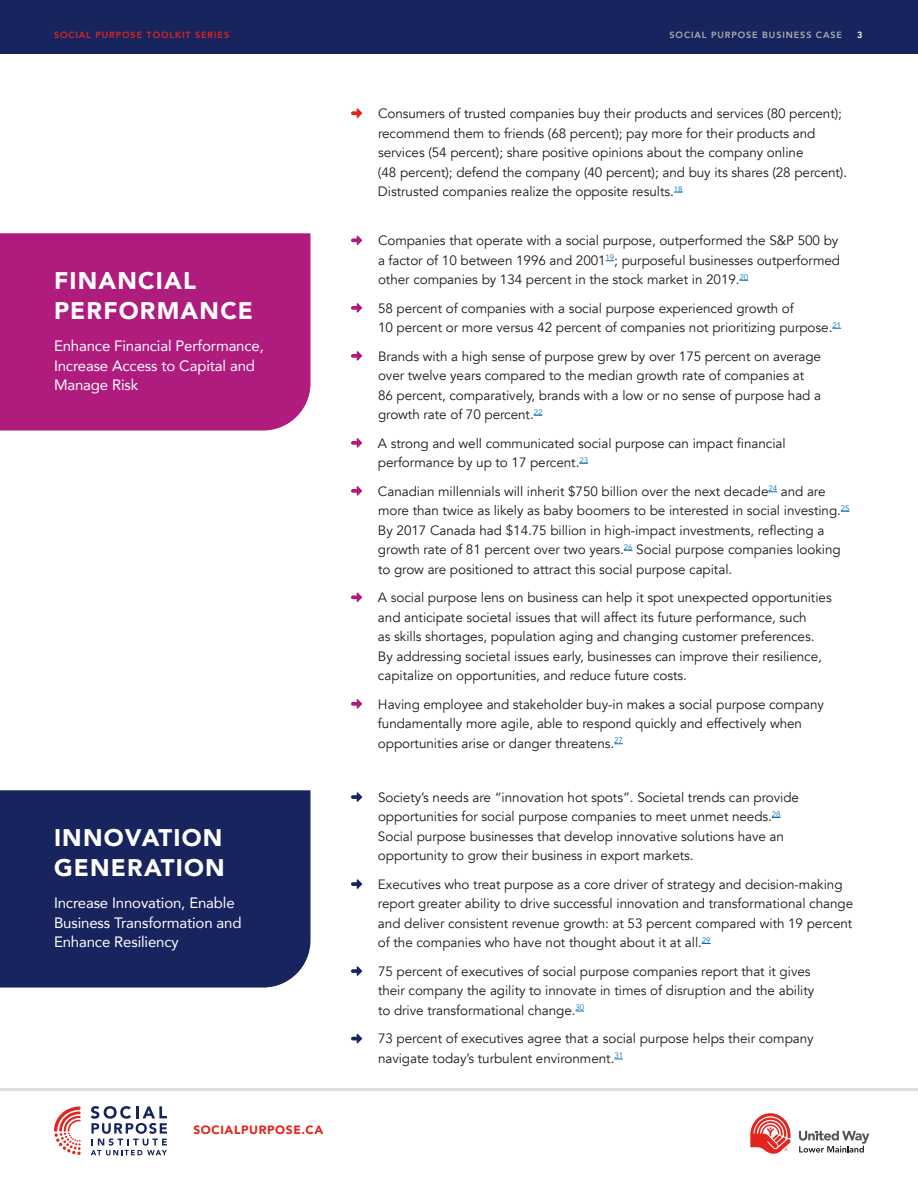
<style>
.page{position:relative;width:918px;height:1188px;background:#fff}
.page>*{position:absolute;margin:0;border:0;box-sizing:border-box;transform-origin:0 0}
.t1{font:900 24px/30px "Avenir";letter-spacing:.05em;color:#fff}
.t2{font:15px/19.5px "Avenir";letter-spacing:-.01em;color:#fff}
.t3{font:13.5px/19.5px "Avenir";letter-spacing:-.005em;color:#1c1b1a}
.t4{font:900 12px "Avenir";letter-spacing:.05em;color:#e2251d}
.t5{font:800 9px "Avenir";letter-spacing:.1em;color:#e2251d}
.t6{font:800 9px "Avenir";letter-spacing:.1em;color:#aeb0af}
.t7{font:800 9px "Avenir";color:#fff}
</style>
<div class="page">
<svg style="left:91px;top:1106px;width:76px;height:49px"></svg>
<svg style="left:54px;top:1106px;width:27px;height:49px"></svg>
<svg style="left:750px;top:1113px;width:41px;height:41px"></svg>
<svg style="left:799px;top:1131px;width:70px;height:22px"></svg>
<div style="left:0;top:0;width:918px;height:54px;background:#17245d"></div>
<svg style="left:351px;top:108px;width:11px;height:10px"></svg>
<div style="left:0;top:233px;width:310px;height:198px;background:#b01c7e"></div>
<div style="left:0;top:790px;width:310px;height:198px;background:#17245d"></div>
<svg style="left:351px;top:236px;width:11px;height:9px"></svg>
<svg style="left:351px;top:303px;width:11px;height:10px"></svg>
<svg style="left:351px;top:351px;width:11px;height:10px"></svg>
<svg style="left:351px;top:438px;width:11px;height:10px"></svg>
<svg style="left:351px;top:486px;width:11px;height:10px"></svg>
<svg style="left:351px;top:593px;width:11px;height:9px"></svg>
<svg style="left:351px;top:699px;width:11px;height:10px"></svg>
<svg style="left:351px;top:792px;width:11px;height:10px"></svg>
<svg style="left:351px;top:879px;width:11px;height:10px"></svg>
<svg style="left:351px;top:966px;width:11px;height:10px"></svg>
<svg style="left:351px;top:1034px;width:11px;height:9px"></svg>
<hr style="left:0;top:1088px;width:918px;height:2px;background:#dddedc">
<p class="t5" style="left:54px;top:28px;width:177px">SOCIAL PURPOSE TOOLKIT SERIES</p>
<p class="t6" style="left:670px;top:28px;width:174px">SOCIAL PURPOSE BUSINESS CASE</p>
<p class="t7" style="left:857px;top:28px;width:7px">3</p>
<h1 class="t1" style="left:54px;top:265px;width:201px">FINANCIAL<br>PERFORMANCE</h1>
<p class="t2" style="left:54px;top:336px;width:211px">Enhance Financial Performance,<br>Increase Access to Capital and<br>Manage Risk</p>
<h1 class="t1" style="left:54px;top:822px;width:172px">INNOVATION<br>GENERATION</h1>
<p class="t2" style="left:54px;top:893px;width:189px">Increase Innovation, Enable<br>Business Transformation and<br>Enhance Resiliency</p>
<p class="t4" style="left:194px;top:1120px;width:131px">SOCIALPURPOSE.CA</p>
<p class="t3" style="left:378px;top:104px;width:471px">Consumers of trusted companies buy their products and services (80 percent); recommend them to friends (68 percent); pay more for their products and services (54 percent); share positive opinions about the company online<br>(48 percent); defend the company (40 percent); and buy its shares (28 percent).<br>Distrusted companies realize the opposite results.<sup>18</sup></p>
<p class="t3" style="left:378px;top:231px;width:464px">Companies that operate with a social purpose, outperformed the S&amp;P 500 by a factor of 10 between 1996 and 2001<sup>19</sup>; purposeful businesses outperformed other companies by 134 percent in the stock market in 2019.<sup>20</sup></p>
<p class="t3" style="left:378px;top:299px;width:465px">58 percent of companies with a social purpose experienced growth of<br>10 percent or more versus 42 percent of companies not prioritizing purpose.<sup>21</sup></p>
<p class="t3" style="left:378px;top:347px;width:445px">Brands with a high sense of purpose grew by over 175 percent on average over twelve years compared to the median growth rate of companies at 86 percent, comparatively, brands with a low or no sense of purpose had a growth rate of 70 percent.<sup>22</sup></p>
<p class="t3" style="left:378px;top:434px;width:409px">A strong and well communicated social purpose can impact financial performance by up to 17 percent.<sup>23</sup></p>
<p class="t3" style="left:378px;top:482px;width:473px">Canadian millennials will inherit $750 billion over the next decade<sup>24</sup> and are more than twice as likely as baby boomers to be interested in social investing.<sup>25<br></sup>By 2017 Canada had $14.75 billion in high-impact investments, reflecting a growth rate of 81 percent over two years.<sup>26</sup> Social purpose companies looking to grow are positioned to attract this social purpose capital.</p>
<p class="t3" style="left:378px;top:588px;width:455px">A social purpose lens on business can help it spot unexpected opportunities and anticipate societal issues that will affect its future performance, such<br>as skills shortages, population aging and changing customer preferences.<br>By addressing societal issues early, businesses can improve their resilience, capitalize on opportunities, and reduce future costs.</p>
<p class="t3" style="left:378px;top:695px;width:448px">Having employee and stakeholder buy-in makes a social purpose company fundamentally more agile, able to respond quickly and effectively when opportunities arise or danger threatens.<sup>27</sup></p>
<p class="t3" style="left:378px;top:788px;width:423px">Society’s needs are “innovation hot spots”. Societal trends can provide opportunities for social purpose companies to meet unmet needs.<sup>28<br></sup>Social purpose businesses that develop innovative solutions have an opportunity to grow their business in export markets.</p>
<p class="t3" style="left:378px;top:875px;width:477px">Executives who treat purpose as a core driver of strategy and decision-making report greater ability to drive successful innovation and transformational change and deliver consistent revenue growth: at 53 percent compared with 19 percent of the companies who have not thought about it at all.<sup>29</sup></p>
<p class="t3" style="left:378px;top:962px;width:438px">75 percent of executives of social purpose companies report that it gives their company the agility to innovate in times of disruption and the ability to drive transformational change.<sup>30</sup></p>
<p class="t3" style="left:378px;top:1029px;width:437px">73 percent of executives agree that a social purpose helps their company navigate today’s turbulent environment.<sup>31</sup></p>
</div>
